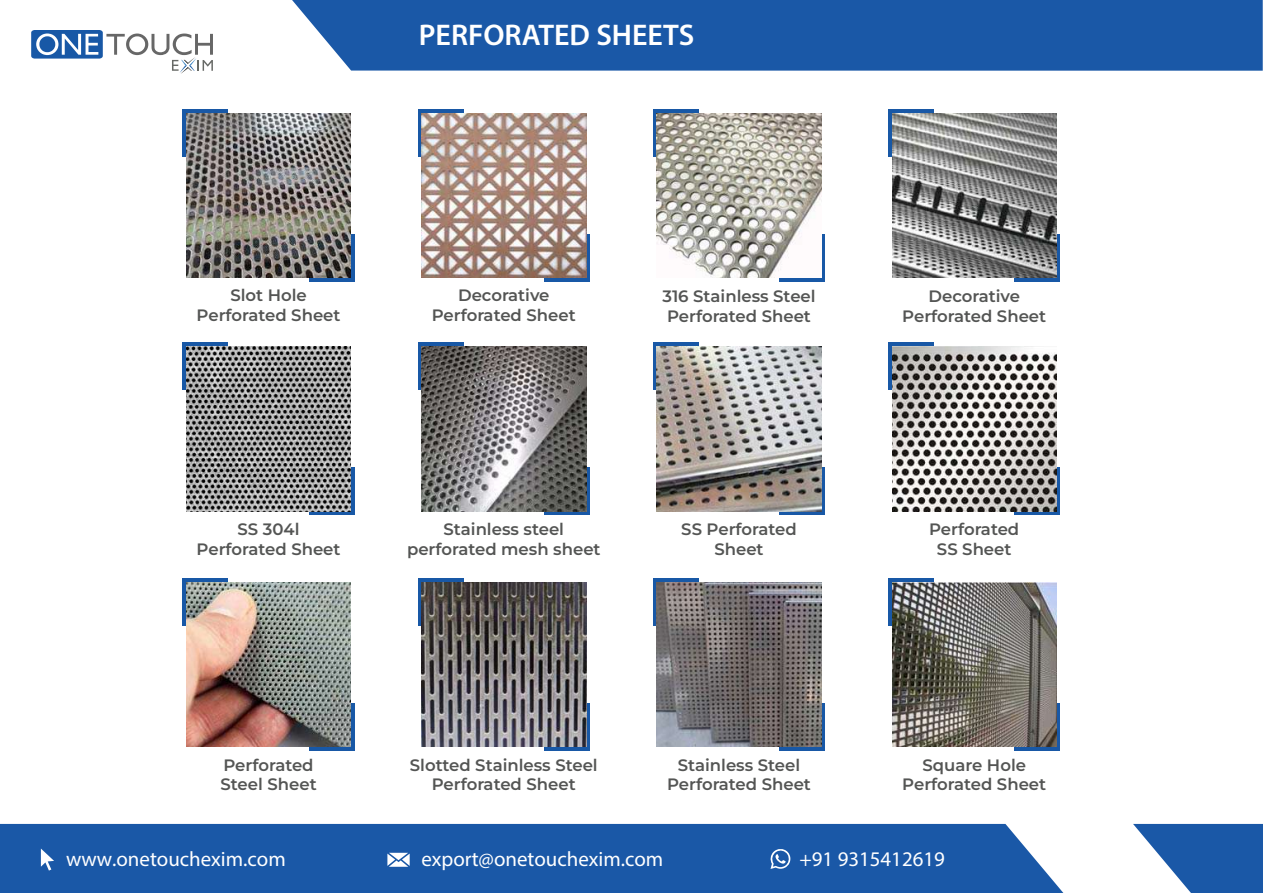
<style>
.page{position:relative;width:1263px;height:893px;background:#fff}
.page>*{position:absolute;margin:0;border:0;box-sizing:border-box;transform-origin:0 0}
.t1{font:600 30px "Myriad Pro";color:#fff}
.t2{font:20.85px "Myriad Pro";color:#fff}
.t3{font:600 16.5px/19.8px "Montserrat";color:#545554;text-align:center}
</style>
<div class="page">
<div style="left:292px;top:0;width:971px;height:71px;background:#1a58a7"></div>
<div style="left:0;top:824px;width:1063px;height:69px;background:#1a58a7"></div>
<svg style="left:1133px;top:824px;width:130px;height:69px"></svg>
<svg style="left:31px;top:30px;width:182px;height:44px"></svg>
<svg style="left:41px;top:848px;width:13px;height:23px"></svg>
<svg style="left:387px;top:853px;width:23px;height:14px"></svg>
<svg style="left:770px;top:848px;width:20px;height:21px"></svg>
<div style="left:182px;top:109px;width:46px;height:48px;background:#1858a6"></div>
<div style="left:309px;top:235px;width:46px;height:47px;background:#1858a6"></div>
<img style="left:186px;top:114px;width:165px;height:164px">
<svg style="left:418px;top:109px;width:46px;height:48px"></svg>
<svg style="left:544px;top:235px;width:46px;height:47px"></svg>
<div style="left:888px;top:343px;width:46px;height:47px;background:linear-gradient(to right,#1858a6,#1858a6)"></div>
<svg style="left:1014px;top:468px;width:46px;height:47px"></svg>
<div style="left:653px;top:343px;width:46px;height:47px;background:linear-gradient(to right,#1858a6,#1858a6)"></div>
<svg style="left:779px;top:468px;width:46px;height:47px"></svg>
<div style="left:418px;top:343px;width:46px;height:47px;background:linear-gradient(to right,#1858a6,#1858a6)"></div>
<svg style="left:544px;top:468px;width:46px;height:47px"></svg>
<div style="left:182px;top:343px;width:46px;height:47px;background:linear-gradient(to right,#1858a6,#1858a6)"></div>
<div style="left:309px;top:468px;width:46px;height:47px;background:linear-gradient(to right,#1858a6,#1858a6)"></div>
<div style="left:888px;top:109px;width:46px;height:48px;background:#1858a6"></div>
<svg style="left:1014px;top:235px;width:46px;height:47px"></svg>
<svg style="left:653px;top:109px;width:46px;height:48px"></svg>
<svg style="left:779px;top:235px;width:46px;height:47px"></svg>
<div style="left:182px;top:578px;width:46px;height:47px;background:#1858a6"></div>
<div style="left:309px;top:703px;width:46px;height:48px;background:#1858a6"></div>
<div style="left:418px;top:578px;width:46px;height:47px;background:linear-gradient(to right,#1858a6,#1858a6)"></div>
<svg style="left:544px;top:703px;width:46px;height:48px"></svg>
<div style="left:653px;top:578px;width:46px;height:47px;background:linear-gradient(to right,#1858a6,#1858a6)"></div>
<svg style="left:779px;top:703px;width:46px;height:48px"></svg>
<div style="left:888px;top:578px;width:46px;height:47px;background:#1858a6"></div>
<svg style="left:1014px;top:703px;width:46px;height:48px"></svg>
<img style="left:422px;top:114px;width:164px;height:164px">
<img style="left:657px;top:114px;width:164px;height:164px">
<img style="left:892px;top:114px;width:164px;height:164px">
<img style="left:186px;top:347px;width:165px;height:164px">
<img style="left:422px;top:347px;width:164px;height:164px">
<img style="left:657px;top:347px;width:164px;height:164px">
<img style="left:892px;top:347px;width:164px;height:164px">
<img style="left:186px;top:582px;width:165px;height:164px">
<img style="left:422px;top:582px;width:164px;height:164px">
<img style="left:657px;top:582px;width:164px;height:164px">
<img style="left:892px;top:582px;width:164px;height:164px">
<h1 class="t1" style="left:419px;top:16px;width:277px">PERFORATED SHEETS</h1>
<p class="t3" style="left:197px;top:285px;width:145px">Slot Hole<br>Perforated Sheet</p>
<p class="t3" style="left:432px;top:285px;width:145px">Decorative<br>Perforated Sheet</p>
<p class="t3" style="left:902px;top:286px;width:145px">Decorative<br>Perforated Sheet</p>
<p class="t3" style="left:662px;top:286px;width:155px;text-align:left">316 Stainless Steel<br>Perforated Sheet</p>
<p class="t3" style="left:197px;top:519px;width:145px">SS 304l<br>Perforated Sheet</p>
<p class="t3" style="left:407px;top:519px;width:195px">Stainless steel perforated mesh sheet</p>
<p class="t3" style="left:681px;top:519px;width:117px">SS Perforated<br>Sheet</p>
<p class="t3" style="left:929px;top:519px;width:92px">Perforated<br>SS Sheet</p>
<p class="t3" style="left:220px;top:754px;width:98px;text-align:left">Perforated<br>Steel Sheet</p>
<p class="t3" style="left:410px;top:754px;width:189px">Slotted Stainless Steel<br>Perforated Sheet</p>
<p class="t3" style="left:667px;top:754px;width:145px">Stainless Steel<br>Perforated Sheet</p>
<p class="t3" style="left:902px;top:754px;width:145px">Square Hole<br>Perforated Sheet</p>
<p class="t2" style="left:66px;top:846px;width:221px">www.onetouchexim.com</p>
<p class="t2" style="left:421px;top:846px;width:243px">export@onetouchexim.com</p>
<p class="t2" style="left:799px;top:846px;width:147px">+91 9315412619</p>
</div>
